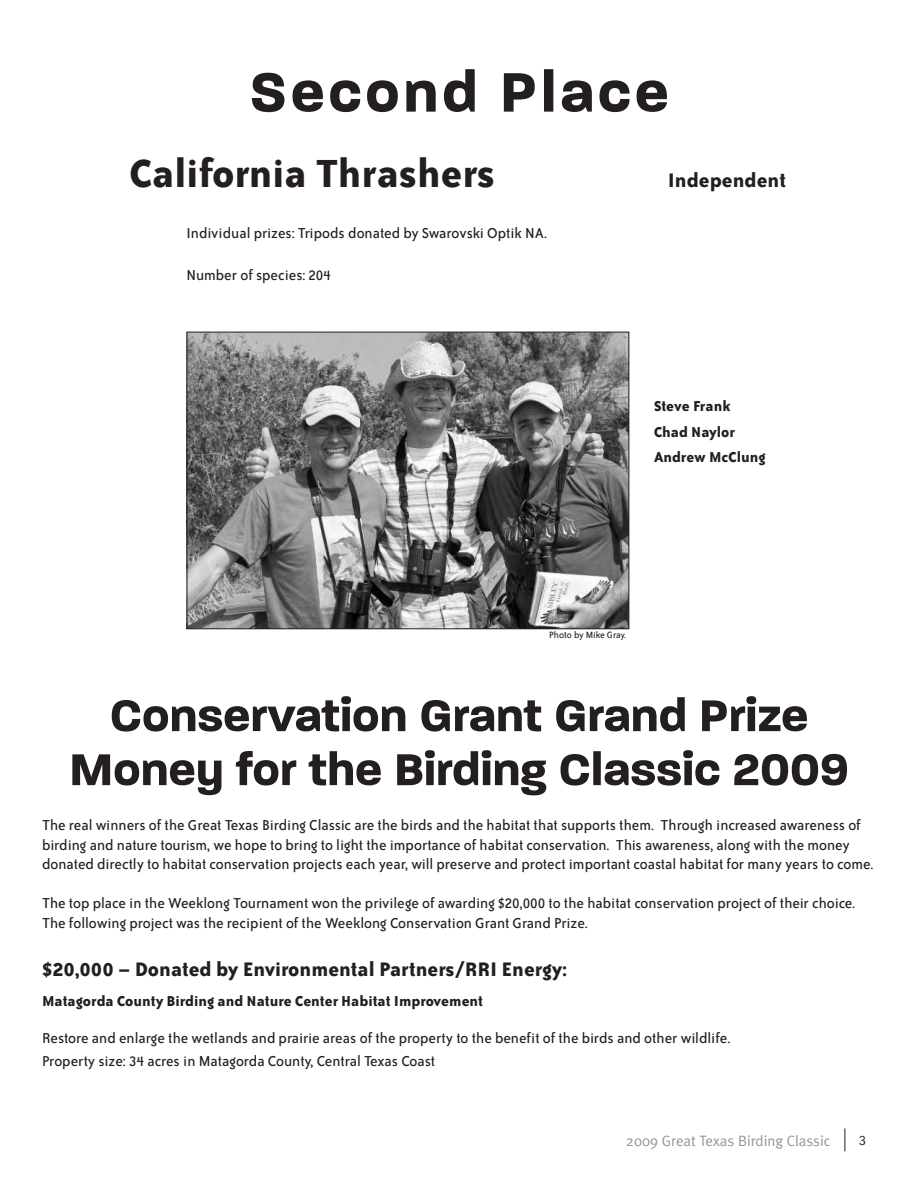
<style>
.page{position:relative;width:918px;height:1188px;background:#fff}
.page>*{position:absolute;margin:0;border:0;box-sizing:border-box;transform-origin:0 0}
.t1{font:700 75px "Paralucent";letter-spacing:.05em;color:#231f20}
.t2{font:700 60px/54px "Paralucent";color:#231f20;text-align:center}
.t3{font:700 45px "Bailey Sans ITC";color:#231f20}
.t4{font:700 22.5px "Bailey Sans ITC";color:#231f20}
.t5{font:16.5px/19.5px "Bailey Sans ITC";color:#231f20}
.t6{font:700 16.5px/25.5px "Bailey Sans ITC";color:#231f20}
.t7{font:15px "Meta Plus Normal";color:#939598}
.t8{font:condensed 13.5px "Franklin Gothic";color:#231f20}
.t9{font:10.5px "Bailey Sans ITC";color:#231f20}
</style>
<div class="page">
<img style="left:189px;top:334px;width:438px;height:293px">
<div style="left:187px;top:332px;width:442px;height:297px;border:1px solid #231f20"></div>
<svg style="left:845px;top:1128px;width:1px;height:23px"></svg>
<h1 class="t1" style="left:249px;top:42px;width:421px">Second Place</h1>
<h3 class="t3" style="left:130px;top:157px;width:367px">California Thrashers</h3>
<p class="t5" style="left:186px;top:224px;width:362px">Individual prizes: Tripods donated by Swarovski Optik NA.</p>
<p class="t5" style="left:186px;top:266px;width:146px">Number of species: 204</p>
<h3 class="t4" style="left:668px;top:172px;width:120px">Independent</h3>
<p class="t6" style="left:654px;top:395px;width:113px">Steve Frank<br>Chad Naylor<br>Andrew McClung</p>
<p class="t9" style="left:549px;top:631px;width:79px">Photo by Mike Gray.</p>
<h2 class="t2" style="left:69px;top:683px;width:781px">Conservation Grant Grand Prize<br>Money for the Birding Classic 2009</h2>
<p class="t5" style="left:42px;top:817px;width:833px">The real winners of the Great Texas Birding Classic are the birds and the habitat that supports them. Through increased awareness of birding and nature tourism, we hope to bring to light the importance of habitat conservation. This awareness, along with the money donated directly to habitat conservation projects each year, will preserve and protect important coastal habitat for many years to come.</p>
<p class="t5" style="left:42px;top:895px;width:815px">The top place in the Weeklong Tournament won the privilege of awarding $20,000 to the habitat conservation project of their choice.<br>The following project was the recipient of the Weeklong Conservation Grant Grand Prize.</p>
<h3 class="t4" style="left:42px;top:961px;width:527px">$20,000 – Donated by Environmental Partners/RRI Energy:</h3>
<p class="t6" style="left:42px;top:989px;width:443px">Matagorda County Birding and Nature Center Habitat Improvement</p>
<p class="t5" style="left:42px;top:1028px;width:690px;line-height:22.5px">Restore and enlarge the wetlands and prairie areas of the property to the benefit of the birds and other wildlife.<br>Property size: 34 acres in Matagorda County, Central Texas Coast</p>
<p class="t7" style="left:626px;top:1132px;width:206px">2009 Great Texas Birding Classic</p>
<p class="t8" style="left:859px;top:1136px;width:8px">3</p>
</div>
